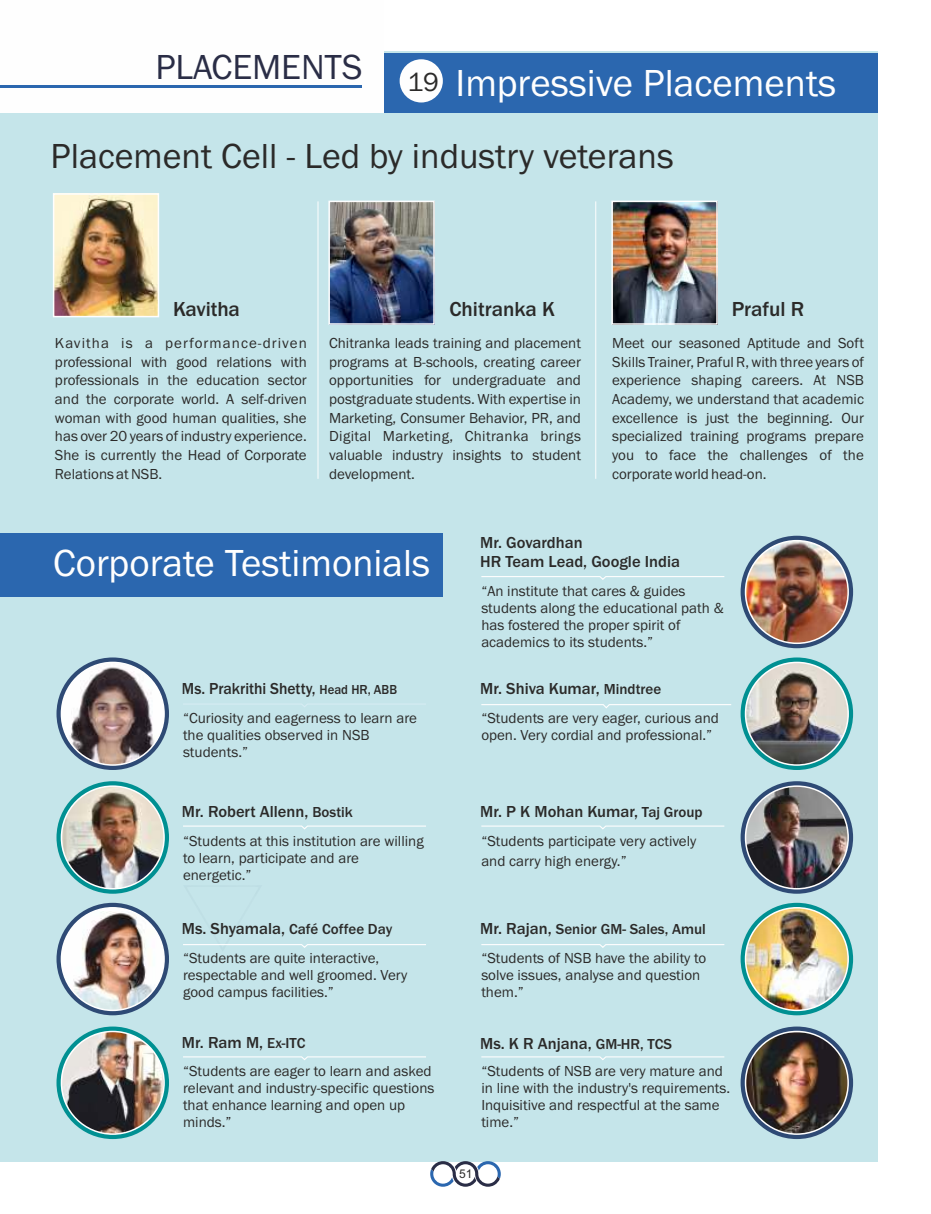
<style>
.page{position:relative;width:931px;height:1214px;background:#fff}
.page>*{position:absolute;margin:0;border:0;box-sizing:border-box;transform-origin:0 0}
.t1{font:39px "Franklin Gothic";color:#fefefe}
.t2{font:36px "Franklin Gothic";color:#2b2a29}
.t3{font:36px "Franklin Gothic";color:#2a2d46}
.t4{font:27px "Franklin Gothic";color:#2b2a29}
.t5{font:500 21px "Franklin Gothic";color:#2b2a29}
.t6{font:500 16.5px/18.8px "Franklin Gothic";color:#2b2a29}
.t7{font:500 16.5px "Franklin Gothic";color:#2b2a29;scale:.94 1}
.t8{font:15px/18.8px "Franklin Gothic";color:#2b2a29}
.t9{font:12px "Arial";color:#2b2a29}
.s1{font-size:13.5px}
.s2{font-size:15px}
.s3{font-weight:500;font-size:16.5px}
.s4{font-weight:500}
</style>
<div class="page">
<div style="left:0;top:52px;width:877px;height:1110px;background:#c5e5ea"></div>
<div style="left:0;top:54px;width:877px;height:59px;background:#2b67af"></div>
<div style="left:0;top:0;width:384px;height:113px;background:#fefefe"></div>
<hr style="left:0;top:85px;width:361px;height:3px;background:#2b67af">
<div style="left:0;top:533px;width:443px;height:63px;background:#2b67af"></div>
<svg style="left:740px;top:657px;width:113px;height:113px;background:#219ea0"></svg>
<img style="left:745px;top:662px;width:103px;height:103px;border-radius:50%">
<div style="left:745px;top:661px;width:104px;height:105px;border:2px solid #fefefe;border-radius:50%"></div>
<svg style="left:481px;top:704px;width:251px;height:5px"></svg>
<svg style="left:740px;top:781px;width:113px;height:112px;background:#4d668a"></svg>
<svg style="left:740px;top:536px;width:113px;height:112px;background:#455f85"></svg>
<img style="left:745px;top:786px;width:103px;height:102px;border-radius:50%">
<div style="left:745px;top:785px;width:104px;height:104px;border:2px solid #fefefe;border-radius:50%"></div>
<img style="left:745px;top:540px;width:103px;height:103px;border-radius:50%">
<div style="left:745px;top:540px;width:104px;height:104px;border:2px solid #fefefe;border-radius:50%"></div>
<svg style="left:481px;top:825px;width:244px;height:5px"></svg>
<svg style="left:481px;top:576px;width:244px;height:4px"></svg>
<svg style="left:56px;top:657px;width:113px;height:113px;background:#526a8d"></svg>
<img style="left:62px;top:662px;width:101px;height:103px;border-radius:50%">
<div style="left:61px;top:661px;width:104px;height:105px;border:2px solid #fefefe;border-radius:50%"></div>
<svg style="left:56px;top:781px;width:113px;height:112px;background:#27a0a2"></svg>
<img style="left:61px;top:786px;width:103px;height:102px;border-radius:50%">
<div style="left:61px;top:785px;width:104px;height:104px;border:2px solid #fefefe;border-radius:50%"></div>
<svg style="left:183px;top:825px;width:243px;height:5px"></svg>
<svg style="left:56px;top:903px;width:113px;height:112px"></svg>
<img style="left:64px;top:911px;width:97px;height:99px">
<div style="left:61px;top:907px;width:104px;height:104px;border:2px solid #fefefe;border-radius:50%"></div>
<svg style="left:183px;top:944px;width:243px;height:4px"></svg>
<svg style="left:740px;top:903px;width:113px;height:112px;background:#1d9c9e"></svg>
<img style="left:745px;top:907px;width:103px;height:103px;border-radius:50%">
<div style="left:745px;top:907px;width:104px;height:104px;border:2px solid #fefefe;border-radius:50%"></div>
<svg style="left:740px;top:1026px;width:113px;height:113px;background:#4b6589"></svg>
<img style="left:745px;top:1031px;width:103px;height:103px;border-radius:50%">
<div style="left:745px;top:1030px;width:104px;height:104px;border:2px solid #fefefe;border-radius:50%"></div>
<svg style="left:481px;top:944px;width:244px;height:4px"></svg>
<svg style="left:56px;top:1026px;width:113px;height:113px;background:#249fa1"></svg>
<img style="left:61px;top:1031px;width:103px;height:103px;border-radius:50%">
<div style="left:61px;top:1030px;width:104px;height:104px;border:2px solid #fefefe;border-radius:50%"></div>
<svg style="left:183px;top:1056px;width:243px;height:4px"></svg>
<svg style="left:481px;top:1056px;width:244px;height:4px"></svg>
<div style="left:400px;top:59px;width:43px;height:43px;background:#fefefe;border-radius:50%"></div>
<svg style="left:430px;top:1161px;width:71px;height:25px"></svg>
<img style="left:56px;top:196px;width:100px;height:118px">
<div style="left:53px;top:193px;width:106px;height:124px;border:2px solid #fefefe"></div>
<img style="left:331px;top:204px;width:101px;height:118px">
<div style="left:328px;top:201px;width:107px;height:124px;border:2px solid #fefefe"></div>
<img style="left:614px;top:204px;width:101px;height:118px">
<div style="left:611px;top:201px;width:107px;height:124px;border:2px solid #fefefe"></div>
<hr style="left:317px;top:201px;width:1px;height:278px;background:#fefefe">
<hr style="left:595px;top:201px;width:1px;height:278px;background:#fefefe">
<h2 class="t3" style="left:155px;top:54px;width:209px">PLACEMENTS</h2>
<h3 class="t4" style="left:407px;top:72px;width:33px">19</h3>
<h1 class="t1" style="left:455px;top:68px;width:382px">Impressive Placements</h1>
<h2 class="t2" style="left:51px;top:143px;width:625px">Placement Cell - Led by industry veterans</h2>
<h3 class="t5" style="left:173px;top:302px;width:68px">Kavitha</h3>
<h3 class="t5" style="left:449px;top:302px;width:107px">Chitranka K</h3>
<h3 class="t5" style="left:731px;top:302px;width:74px">Praful R</h3>
<p class="t8" style="left:55px;top:335px;width:253px;text-align:justify">Kavitha is a performance-driven professional with good relations with professionals in the education sector and the corporate world. A self-driven woman with good human qualities, she has over 20 years of industry experience.<br>She is currently the Head of Corporate Relations at NSB.</p>
<p class="t8" style="left:612px;top:335px;width:253px;text-align:justify">Meet our seasoned Aptitude and Soft Skills Trainer, Praful R, with three years of experience shaping careers. At NSB Academy, we understand that academic excellence is just the beginning. Our specialized training programs prepare you to face the challenges of the corporate world head-on.</p>
<p class="t8" style="left:329px;top:335px;width:253px;text-align:justify">Chitranka leads training and placement programs at B-schools, creating career opportunities for undergraduate and postgraduate students. With expertise in Marketing, Consumer Behavior, PR, and Digital Marketing, Chitranka brings valuable industry insights to student development.</p>
<h1 class="t1" style="left:53px;top:549px;width:379px">Corporate Testimonials</h1>
<p class="t7" style="left:182px;top:682px;width:230px">Ms. Prakrithi Shetty, <span class="s1">Head HR, ABB</span></p>
<p class="t8" style="left:183px;top:710px;width:236px;line-height:17px">“Curiosity and eagerness to learn are the qualities observed in NSB students.”</p>
<p class="t6" style="left:182px;top:803px;width:172px">Mr. Robert Allenn, <span class="s2">Bostik</span></p>
<p class="t8" style="left:183px;top:833px;width:242px;line-height:17px">“Students at this institution are willing to learn, participate and are energetic.”</p>
<p class="t8" style="left:182px;top:916px;width:212px;line-height:28.8px"><span class="s3">Ms. Shyamala,</span> <span class="s4">Café Coffee Day </span>“Students are quite interactive,</p>
<p class="t8" style="left:183px;top:968px;width:226px;line-height:17px">respectable and well groomed. Very good campus facilities.”</p>
<p class="t6" style="left:182px;top:1035px;width:125px">Mr. Ram M, <span class="s2">Ex-ITC</span></p>
<p class="t8" style="left:183px;top:1064px;width:253px;line-height:17px">“Students are eager to learn and asked relevant and industry-specific questions that enhance learning and open up minds.”</p>
<p class="t6" style="left:480px;top:534px;width:201px">Mr. Govardhan<br>HR Team Lead, Google India</p>
<p class="t8" style="left:481px;top:584px;width:244px;line-height:17px">“An institute that cares &amp; guides students along the educational path &amp; has fostered the proper spirit of academics to its students.”</p>
<p class="t6" style="left:480px;top:681px;width:183px">Mr. Shiva Kumar, <span class="s2">Mindtree</span></p>
<p class="t8" style="left:481px;top:711px;width:239px;line-height:17px">“Students are very eager, curious and open. Very cordial and professional.”</p>
<p class="t6" style="left:480px;top:803px;width:224px">Mr. P K Mohan Kumar, <span class="s2">Taj Group</span></p>
<p class="t8" style="left:481px;top:832px;width:217px;line-height:20.4px">“Students participate very actively and carry high energy.”</p>
<p class="t8" style="left:480px;top:916px;width:228px;line-height:29px"><span class="s3">Mr. Rajan,</span> <span class="s4">Senior GM- Sales, Amul </span>“Students of NSB have the ability to</p>
<p class="t8" style="left:481px;top:968px;width:220px;line-height:17px">solve issues, analyse and question them.”</p>
<p class="t6" style="left:480px;top:1035px;width:193px">Ms. K R Anjana, <span class="s2">GM-HR, TCS</span></p>
<p class="t8" style="left:481px;top:1064px;width:250px;line-height:17px">“Students of NSB are very mature and in line with the industry's requirements.<br>Inquisitive and respectful at the same time.”</p>
<p class="t9" style="left:459px;top:1169px;width:15px">51</p>
</div>
